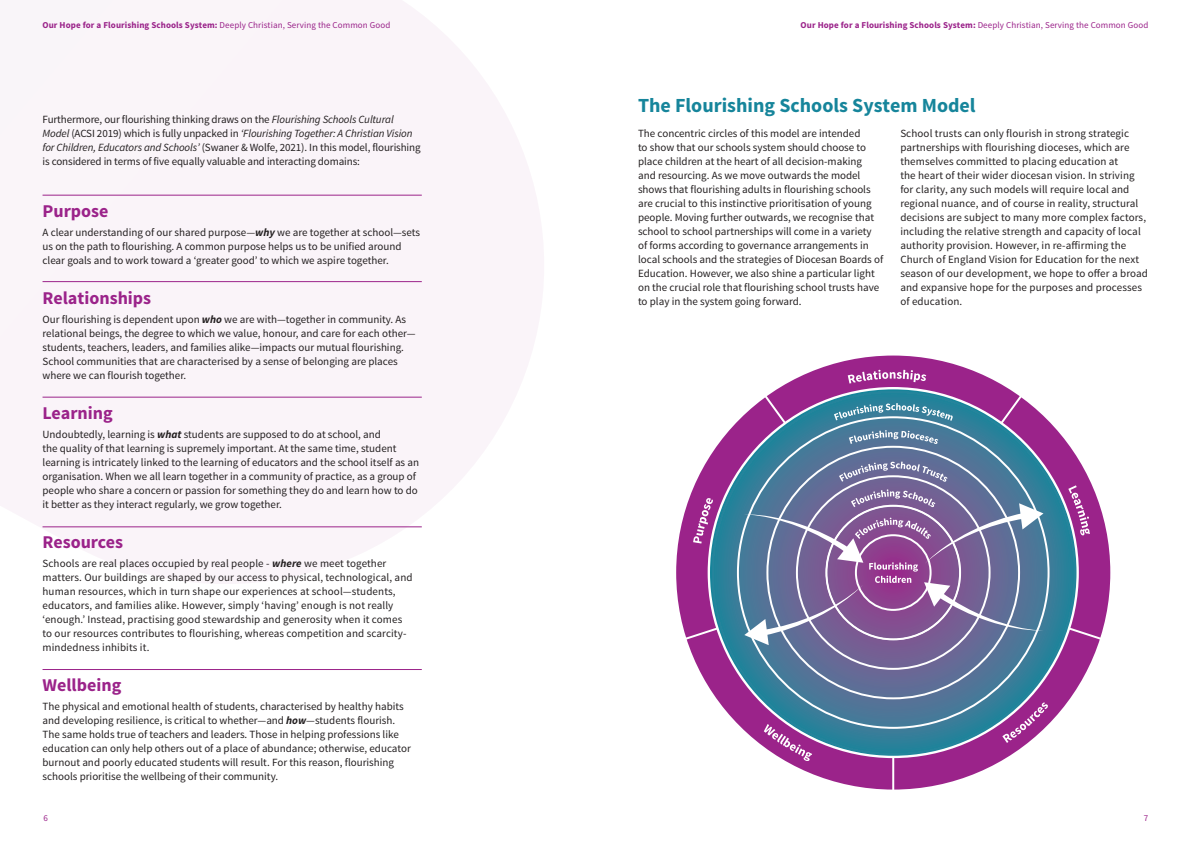
<style>
.page{position:relative;width:1191px;height:842px;background:#fff}
.page>*{position:absolute;margin:0;border:0;box-sizing:border-box;transform-origin:0 0}
.t1{font:700 20px "Source Sans Pro";color:#16859b}
.t2{font:700 18px "Source Sans Pro";color:#9b238a}
.t3{font:11px/14px "Source Sans Pro";color:#231f20}
.t4{font:700 9px "Source Sans Pro";letter-spacing:.01em;color:#9b238a}
.t5{font:9px "Source Sans Pro";color:#9b238a}
.s1{font-weight:400}
.s2{font-style:italic}
.s3{font-weight:700;font-style:italic}
</style>
<div class="page">
<svg style="left:0;top:0;width:544px;height:584px"></svg>
<hr style="left:43px;top:195px;width:379px;height:1px;background:#9b238a">
<hr style="left:43px;top:281px;width:379px;height:1px;background:#9b238a">
<hr style="left:43px;top:397px;width:379px;height:1px;background:#9b238a">
<hr style="left:43px;top:527px;width:379px;height:1px;background:#9b238a">
<hr style="left:43px;top:669px;width:379px;height:1px;background:#9b238a">
<svg style="left:676px;top:385px;width:435px;height:405px"></svg>
<svg style="left:709px;top:388px;width:368px;height:369px;background:#3589a0"></svg>
<svg style="left:736px;top:415px;width:314px;height:315px;background:#5e789e"></svg>
<svg style="left:693px;top:498px;width:20px;height:45px"></svg>
<svg style="left:847px;top:370px;width:79px;height:14px"></svg>
<svg style="left:1068px;top:485px;width:21px;height:51px"></svg>
<svg style="left:839px;top:462px;width:108px;height:20px;background:#8688ab"></svg>
<svg style="left:834px;top:403px;width:119px;height:18px;background:#619bb0"></svg>
<svg style="left:849px;top:430px;width:89px;height:14px"></svg>
<svg style="left:744px;top:489px;width:299px;height:156px;background:#8075a1"></svg>
<svg style="left:764px;top:723px;width:55px;height:38px;background:#a160a6"></svg>
<svg style="left:998px;top:699px;width:50px;height:44px;background:#9d61a5"></svg>
<p class="t4" style="left:43px;top:19px;width:349px">Our Hope for a Flourishing Schools System: <span class="s1">Deeply Christian, Serving the Common Good</span></p>
<p class="t4" style="left:800px;top:19px;width:349px">Our Hope for a Flourishing Schools System: <span class="s1">Deeply Christian, Serving the Common Good</span></p>
<p class="t3" style="left:43px;top:112px;width:380px">Furthermore, our flourishing thinking draws on the <span class="s2">Flourishing Schools Cultural Model</span> (ACSI 2019) which is fully unpacked in <span class="s2">‘Flourishing Together: A Christian Vision for Children, Educators and Schools’</span> (Swaner &amp; Wolfe, 2021). In this model, flourishing is considered in terms of five equally valuable and interacting domains:</p>
<p class="t2" style="left:43px;top:199px;width:67px">Purpose</p>
<p class="t3" style="left:43px;top:226px;width:379px">A clear understanding of our shared purpose—<span class="s3">why</span> we are together at school—sets us on the path to flourishing. A common purpose helps us to be unified around clear goals and to work toward a ‘greater good’ to which we aspire together.</p>
<p class="t2" style="left:43px;top:286px;width:110px">Relationships</p>
<p class="t3" style="left:43px;top:313px;width:374px">Our flourishing is dependent upon <span class="s3">who</span> we are with—together in community. As relational beings, the degree to which we value, honour, and care for each other— students, teachers, leaders, and families alike—impacts our mutual flourishing.<br>School communities that are characterised by a sense of belonging are places where we can flourish together.</p>
<p class="t2" style="left:43px;top:401px;width:72px">Learning</p>
<p class="t3" style="left:43px;top:428px;width:378px">Undoubtedly, learning is <span class="s3">what</span> students are supposed to do at school, and<br>the quality of that learning is supremely important. At the same time, student learning is intricately linked to the learning of educators and the school itself as an organisation. When we all learn together in a community of practice, as a group of people who share a concern or passion for something they do and learn how to do it better as they interact regularly, we grow together.</p>
<p class="t2" style="left:43px;top:530px;width:82px">Resources</p>
<p class="t3" style="left:43px;top:557px;width:371px">Schools are real places occupied by real people - <span class="s3">where</span> we meet together matters. Our buildings are shaped by our access to physical, technological, and human resources, which in turn shape our experiences at school—students, educators, and families alike. However, simply ‘having’ enough is not really ‘enough.’ Instead, practising good stewardship and generosity when it comes to our resources contributes to flourishing, whereas competition and scarcity&shy;mindedness inhibits it.</p>
<p class="t2" style="left:43px;top:673px;width:80px">Wellbeing</p>
<p class="t3" style="left:43px;top:700px;width:370px">The physical and emotional health of students, characterised by healthy habits and developing resilience, is critical to whether—and <span class="s3">how</span>—students flourish.<br>The same holds true of teachers and leaders. Those in helping professions like education can only help others out of a place of abundance; otherwise, educator burnout and poorly educated students will result. For this reason, flourishing schools prioritise the wellbeing of their community.</p>
<p class="t1" style="left:638px;top:92px;width:339px">The Flourishing Schools System Model</p>
<p class="t3" style="left:638px;top:127px;width:247px">The concentric circles of this model are intended<br>to show that our schools system should choose to place children at the heart of all decision-making<br>and resourcing. As we move outwards the model shows that flourishing adults in flourishing schools are crucial to this instinctive prioritisation of young people. Moving further outwards, we recognise that school to school partnerships will come in a variety of forms according to governance arrangements in local schools and the strategies of Diocesan Boards of Education. However, we also shine a particular light on the crucial role that flourishing school trusts have to play in the system going forward.</p>
<p class="t3" style="left:900px;top:127px;width:249px">School trusts can only flourish in strong strategic partnerships with flourishing dioceses, which are themselves committed to placing education at<br>the heart of their wider diocesan vision. In striving for clarity, any such models will require local and regional nuance, and of course in reality, structural decisions are subject to many more complex factors, including the relative strength and capacity of local authority provision. However, in re-affirming the Church of England Vision for Education for the next season of our development, we hope to offer a broad and expansive hope for the purposes and processes of education.</p>
<p class="t5" style="left:44px;top:812px;width:6px">6</p>
<p class="t5" style="left:1144px;top:812px;width:6px">7</p>
</div>
